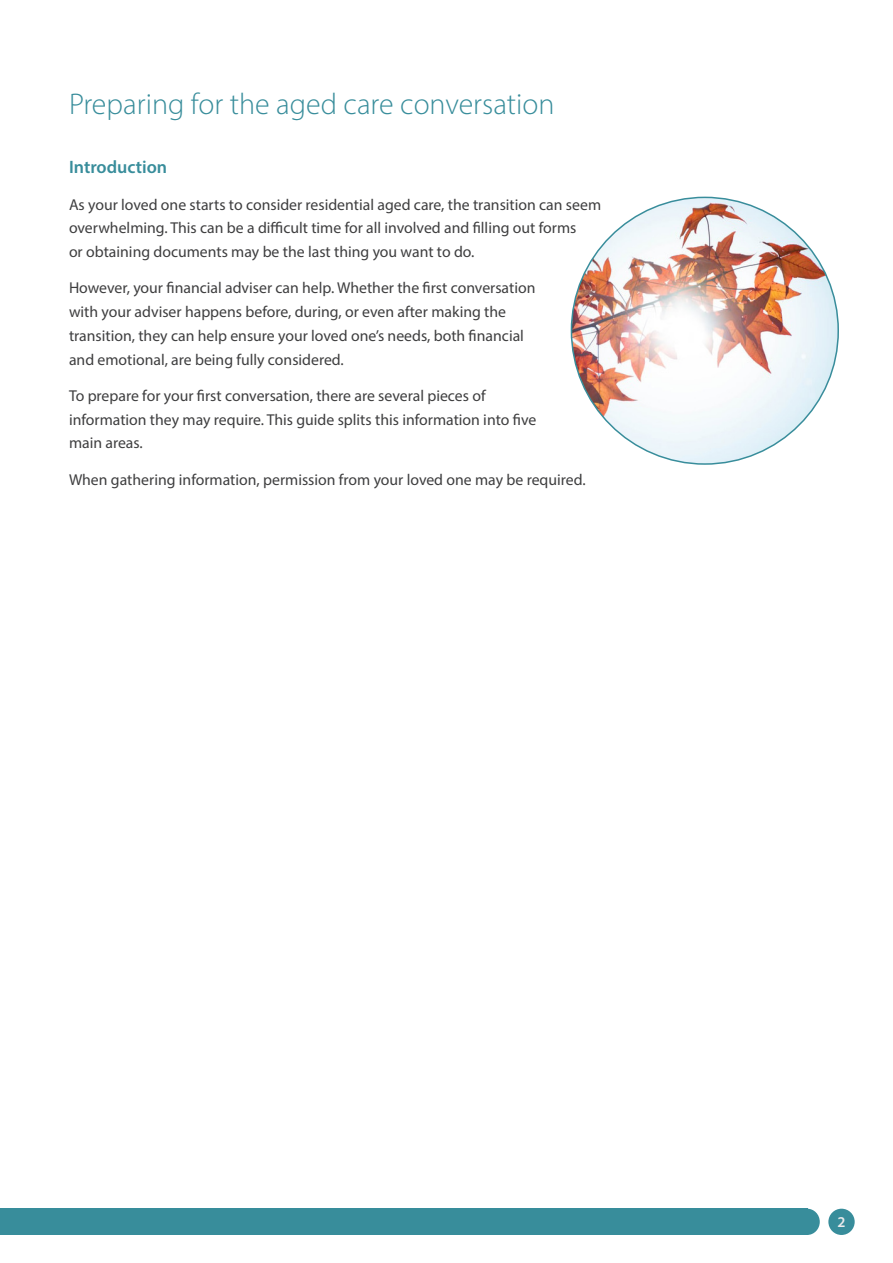
<style>
.page{position:relative;width:893px;height:1263px;background:#fff}
.page>*{position:absolute;margin:0;border:0;box-sizing:border-box;transform-origin:0 0}
.Heading{font:300 30px "Myriad Pro";color:#388d9b}
.Subheading{font:600 18px "Myriad Pro";color:#388d9b}
.t1{font:15.75px/23.7px "Myriad Pro";color:#3e3e3f}
.t2{font:600 15px "Myriad Pro";color:#ebebec}
</style>
<div class="page">
<div style="left:0;top:1209px;width:807px;height:26px;background:#388d9b"></div>
<div style="left:794px;top:1209px;width:26px;height:26px;background:#388d9b;border-radius:50%"></div>
<div style="left:828px;top:1209px;width:27px;height:26px;background:#388d9b;border-radius:50%"></div>
<img style="left:571px;top:197px;width:267px;height:267px;border-radius:133px">
<p class="Heading" style="left:69px;top:86px;width:487px">Preparing for the aged care conversation</p>
<p class="Subheading" style="left:69px;top:156px;width:100px">Introduction</p>
<p class="t1" style="left:69px;top:192px;width:534px">As your loved one starts to consider residential aged care, the transition can seem overwhelming. This can be a difficult time for all involved and filling out forms<br>or obtaining documents may be the last thing you want to do.</p>
<p class="t1" style="left:69px;top:276px;width:468px">However, your financial adviser can help. Whether the first conversation with your adviser happens before, during, or even after making the transition, they can help ensure your loved one’s needs, both financial and emotional, are being fully considered.</p>
<p class="t1" style="left:69px;top:384px;width:469px">To prepare for your first conversation, there are several pieces of information they may require. This guide splits this information into five main areas.</p>
<p class="t1" style="left:69px;top:467px;width:518px">When gathering information, permission from your loved one may be required.</p>
<p class="t2" style="left:837px;top:1212px;width:10px">2</p>
</div>
